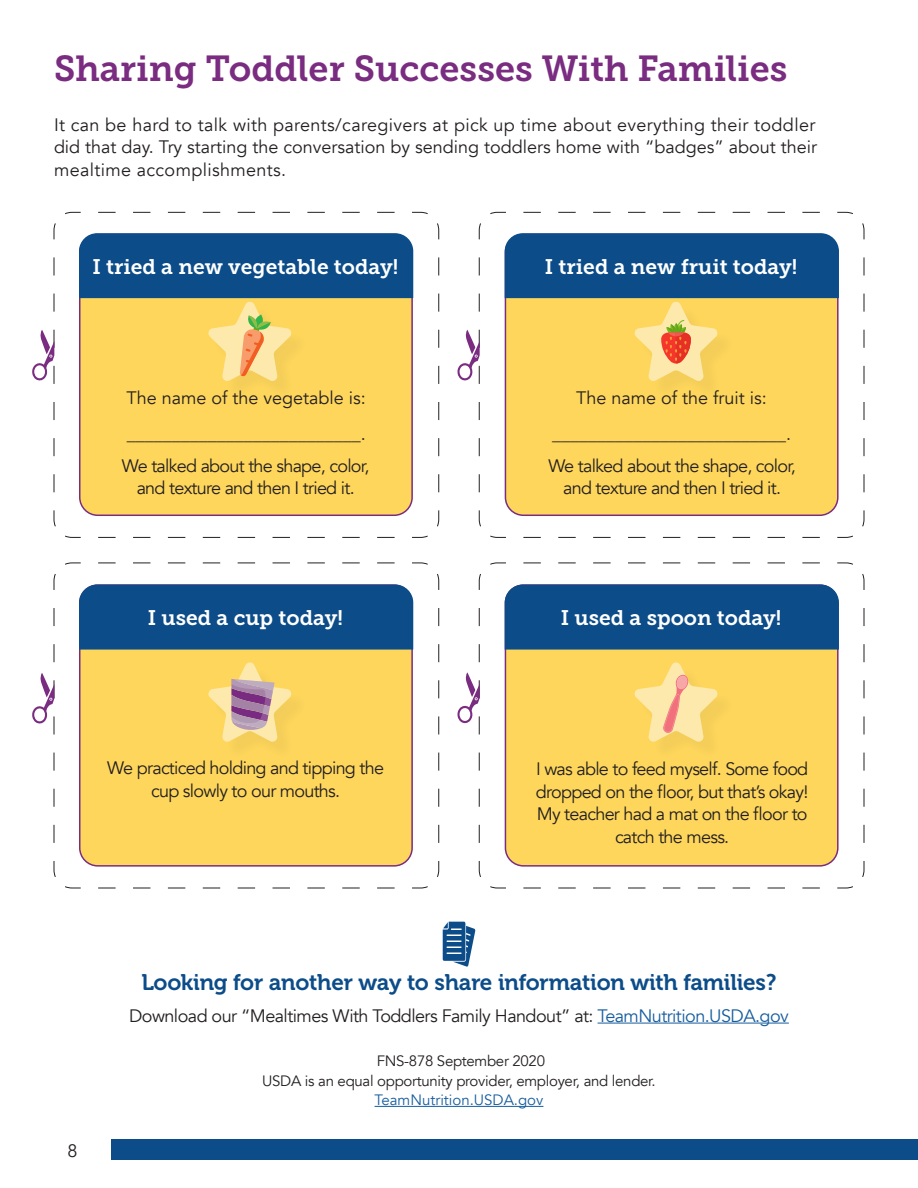
<style>
.page{position:relative;width:918px;height:1188px;background:#fff}
.page>*{position:absolute;margin:0;border:0;box-sizing:border-box;transform-origin:0 0}
.t1{font:36px "Museo Slab 700";color:#7a2c81}
.t2{font:22.5px "Museo 700";letter-spacing:-.01em;color:#0b4c89}
.t3{font:21px "Museo Slab 700";color:#fff}
.t4{font:18px/22.5px "Avenir";letter-spacing:-.04em;color:#231f20;text-align:center}
.t5{font:18px "Avenir";color:#231f20}
.t6{font:15px "Avenir";letter-spacing:-.02em;color:#231f20}
.t7{font:15px "Avenir";color:#175d9e}
.s1{color:#175d9e}
</style>
<div class="page">
<div style="left:111px;top:1139px;width:807px;height:21px;background:#0b4c89"></div>
<svg style="left:53px;top:212px;width:387px;height:326px"></svg>
<svg style="left:479px;top:212px;width:386px;height:326px"></svg>
<svg style="left:479px;top:562px;width:386px;height:327px"></svg>
<svg style="left:53px;top:562px;width:387px;height:327px"></svg>
<div style="left:80px;top:234px;width:332px;height:281px;background:#fed65c;border-radius:18px"></div>
<div style="left:80px;top:585px;width:332px;height:281px;background:#fed65c;border-radius:18px"></div>
<div style="left:79px;top:584px;width:334px;height:283px;border:2px solid #7a2c81;border-radius:18px"></div>
<div style="left:505px;top:234px;width:333px;height:281px;background:#fed65c;border-radius:18px"></div>
<div style="left:505px;top:585px;width:333px;height:281px;background:#fed65c;border-radius:18px"></div>
<div style="left:505px;top:584px;width:334px;height:283px;border:2px solid #7a2c81;border-radius:18px"></div>
<div style="left:505px;top:585px;width:334px;height:65px;background:#0b4c89"></div>
<div style="left:79px;top:585px;width:334px;height:65px;background:#0b4c89"></div>
<svg style="left:32px;top:257px;width:23px;height:244px"></svg>
<hr style="left:598px;top:1023px;width:191px;height:1px;background:#175d9e">
<svg style="left:79px;top:233px;width:334px;height:149px"></svg>
<svg style="left:457px;top:257px;width:23px;height:244px"></svg>
<svg style="left:505px;top:233px;width:334px;height:149px"></svg>
<svg style="left:32px;top:608px;width:23px;height:244px"></svg>
<svg style="left:457px;top:608px;width:23px;height:244px"></svg>
<svg style="left:634px;top:662px;width:84px;height:80px"></svg>
<svg style="left:443px;top:922px;width:32px;height:45px"></svg>
<hr style="left:375px;top:1106px;width:168px;height:1px;background:#175d9e">
<svg style="left:208px;top:662px;width:84px;height:80px"></svg>
<h2 class="t1" style="left:54px;top:48px;width:735px">Sharing Toddler Successes With Families</h2>
<p class="t4" style="left:54px;top:113px;width:765px;text-align:justify">It can be hard to talk with parents/caregivers at pick up time about everything their toddler did that day. Try starting the conversation by sending toddlers home with “badges” about their mealtime accomplishments.</p>
<h3 class="t3" style="left:92px;top:254px;width:308px">I tried a new vegetable today!</h3>
<p class="t5" style="left:127px;top:387px;width:241px">The name of the vegetable is:</p>
<h3 class="t3" style="left:545px;top:254px;width:254px">I tried a new fruit today!</h3>
<p class="t5" style="left:576px;top:387px;width:192px">The name of the fruit is:</p>
<p class="t4" style="left:127px;top:423px;width:241px">__________________________.</p>
<p class="t4" style="left:552px;top:423px;width:241px">__________________________.</p>
<p class="t4" style="left:122px;top:455px;width:249px">We talked about the shape, color, and texture and then I tried it.</p>
<p class="t4" style="left:548px;top:455px;width:249px">We talked about the shape, color, and texture and then I tried it.</p>
<h3 class="t3" style="left:148px;top:606px;width:197px">I used a cup today!</h3>
<h3 class="t3" style="left:561px;top:606px;width:222px">I used a spoon today!</h3>
<p class="t4" style="left:107px;top:757px;width:278px">We practiced holding and tipping the cup slowly to our mouths.</p>
<p class="t4" style="left:536px;top:758px;width:274px">I was able to feed myself. Some food dropped on the floor, but that’s okay!<br>My teacher had a mat on the floor to catch the mess.</p>
<p class="t4" style="left:68px;top:1140px;width:12px">8</p>
<p class="t2" style="left:141px;top:970px;width:637px">Looking for another way to share information with families?</p>
<p class="t4" style="left:129px;top:1005px;width:661px">Download our “Mealtimes With Toddlers Family Handout” at: <span class="s1">TeamNutrition.USDA.gov</span></p>
<p class="t6" style="left:377px;top:1052px;width:170px">FNS-878 September 2020</p>
<p class="t6" style="left:262px;top:1072px;width:395px">USDA is an equal opportunity provider, employer, and lender.</p>
<p class="t7" style="left:375px;top:1091px;width:170px">TeamNutrition.USDA.gov</p>
</div>
